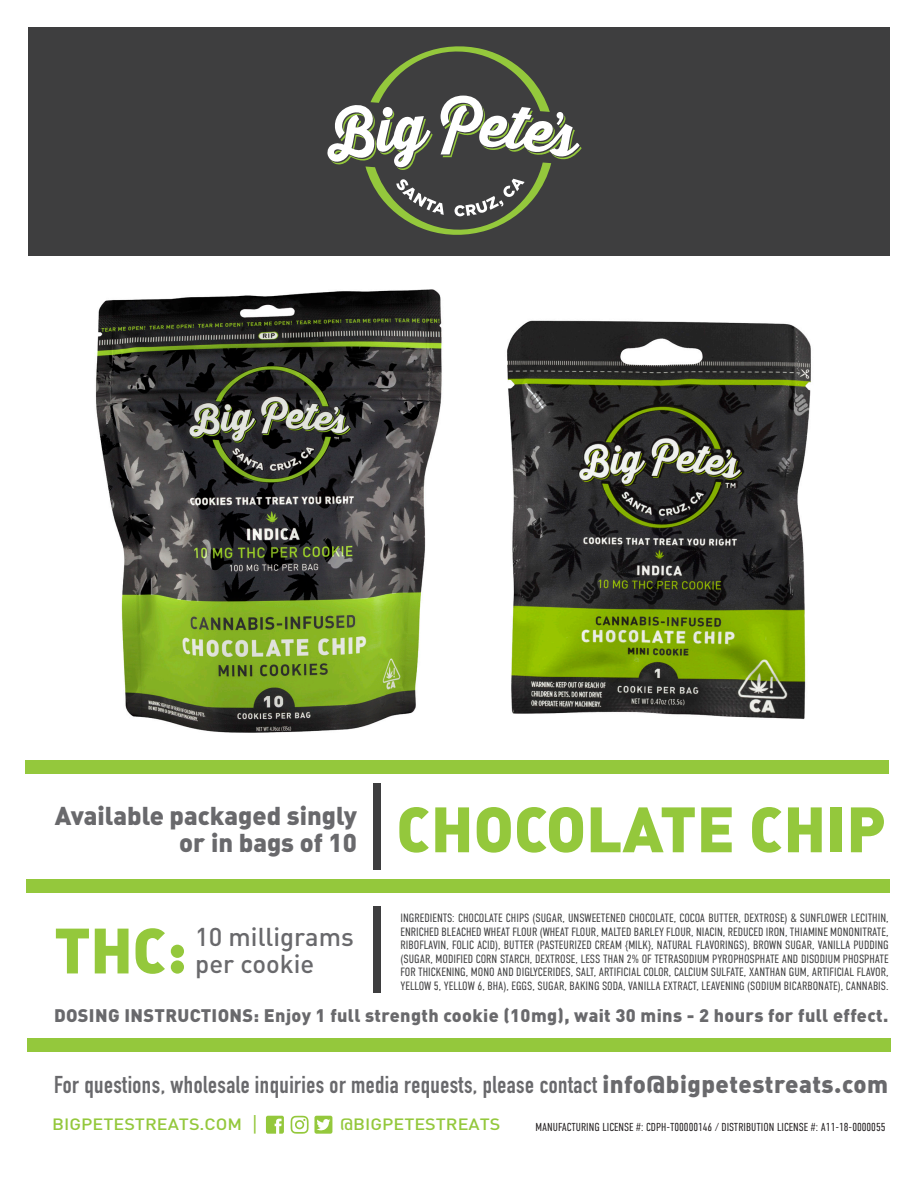
<style>
.page{position:relative;width:918px;height:1188px;background:#fff}
.page>*{position:absolute;margin:0;border:0;box-sizing:border-box;transform-origin:0 0}
.t1{font:63px "DIN Black Alternate";color:#94c83c}
.t2{font:25.5px "DIN Black Alternate";color:#69696c}
.t3{font:25.5px "DIN Medium Alternate";color:#69696c}
.t4{font:700 24px "DIN Condensed";letter-spacing:.02em;color:#69696c}
.t5{font:900 18px "DIN";letter-spacing:.02em;color:#69696c}
.t6{font:500 16.2px "DIN";color:#94c83c;scale:1.11 1}
.t7{font:300 12px/13.5px "DIN Condensed";color:#3e3e3f;text-align:justify}
.t8{font:300 11.55px "DIN Condensed";color:#231f20}
.s1{font-family:"DIN";font-weight:900}
.s2{font-family:"DIN";font-weight:500}
.s3{font-family:"DIN Black Alternate";font-weight:400}
.s4{font-size:21.6px}
</style>
<div class="page">
<div style="left:26px;top:760px;width:863px;height:14px;background:#94c83c"></div>
<div style="left:26px;top:879px;width:864px;height:14px;background:#94c83c"></div>
<div style="left:374px;top:783px;width:7px;height:87px;background:#3e3e3f"></div>
<div style="left:374px;top:907px;width:7px;height:86px;background:#3e3e3f"></div>
<div style="left:27px;top:1038px;width:863px;height:14px;background:#94c83c"></div>
<img style="left:95px;top:289px;width:347px;height:444px">
<img style="left:507px;top:320px;width:304px;height:400px">
<svg style="left:266px;top:1116px;width:18px;height:18px"></svg>
<svg style="left:291px;top:1116px;width:41px;height:18px"></svg>
<div style="left:28px;top:27px;width:862px;height:229px;background:#3e3e3f"></div>
<svg style="left:327px;top:46px;width:255px;height:189px"></svg>
<p class="t2" style="left:55px;top:799px;width:304px">Available packaged singly</p>
<p class="t2" style="left:179px;top:826px;width:179px">or in bags of <span class="s1">10</span></p>
<p class="t1" style="left:396px;top:787px;width:491px">CHOCOLATE CHIP</p>
<p class="t7" style="left:400px;top:911px;width:490px">INGREDIENTS: CHOCOLATE CHIPS (SUGAR, UNSWEETENED CHOCOLATE, COCOA BUTTER, DEXTROSE) &amp; SUNFLOWER LECITHIN, ENRICHED BLEACHED WHEAT FLOUR (WHEAT FLOUR, MALTED BARLEY FLOUR, NIACIN, REDUCED IRON, THIAMINE MONONITRATE, RIBOFLAVIN, FOLIC ACID), BUTTER (PASTEURIZED CREAM {MILK}, NATURAL FLAVORINGS), BROWN SUGAR, VANILLA PUDDING (SUGAR, MODIFIED CORN STARCH, DEXTROSE, LESS THAN 2% OF TETRASODIUM PYROPHOSPHATE AND DISODIUM PHOSPHATE FOR THICKENING, MONO AND DIGLYCERIDES, SALT, ARTIFICIAL COLOR, CALCIUM SULFATE, XANTHAN GUM, ARTIFICIAL FLAVOR, YELLOW 5, YELLOW 6, BHA), EGGS, SUGAR, BAKING SODA, VANILLA EXTRACT, LEAVENING (SODIUM BICARBONATE), CANNABIS.</p>
<p class="t5" style="left:54px;top:1003px;width:836px">DOSING INSTRUCTIONS: Enjoy 1 full strength cookie (10mg), wait 30 mins - 2 hours for full effect.</p>
<p class="t3" style="left:195px;top:920px;width:160px"><span class="s2">10</span> milligrams</p>
<p class="t1" style="left:54px;top:909px;width:135px">THC:</p>
<p class="t3" style="left:195px;top:947px;width:120px">per cookie</p>
<p class="t4" style="left:54px;top:1069px;width:836px">For questions, wholesale inquiries or media requests, please contact <span class="s3">info@bigpetestreats.com</span></p>
<h3 class="t6" style="left:52px;top:1114px;width:186px">BIGPETESTREATS.COM <span class="s4">|</span></h3>
<h3 class="t6" style="left:340px;top:1114px;width:146px">@BIGPETESTREATS</h3>
<p class="t8" style="left:536px;top:1120px;width:352px">MANUFACTURING LICENSE #: CDPH-T00000146 / DISTRIBUTION LICENSE #: A11-18-0000055</p>
</div>
